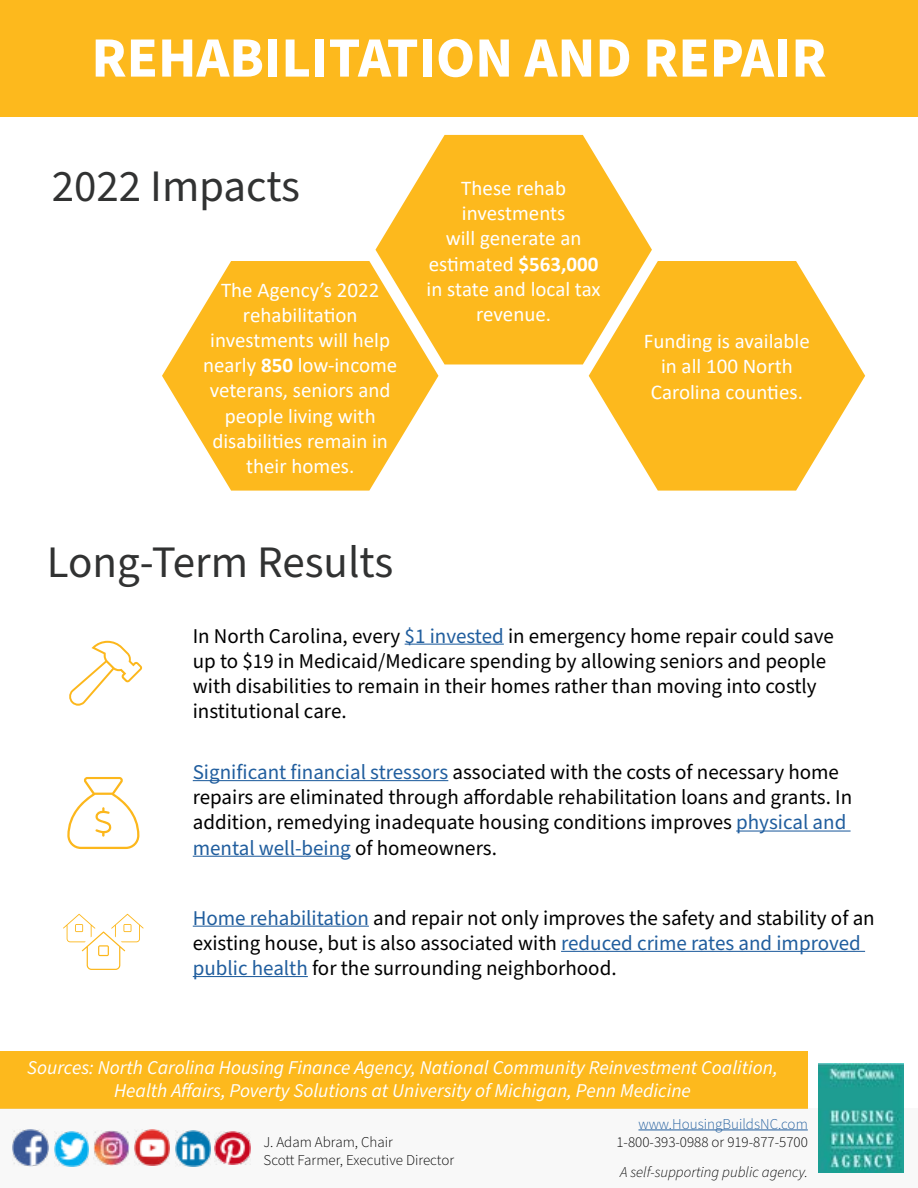
<style>
.page{position:relative;width:918px;height:1188px;background:#fff}
.page>*{position:absolute;margin:0;border:0;box-sizing:border-box;transform-origin:0 0}
.t1{font:700 57px "Source Sans Pro";color:#fff}
.t2{font:45px "Source Sans Pro";color:#313232}
.t3{font:21px/25.2px "Source Sans Pro";color:#000}
.t4{font:21px/25.2px "Calibri";color:#fff;text-align:center}
.t5{font:italic 19.5px/23.4px "Source Sans Pro";color:#fff;text-align:center}
.t6{font:300 15px/18px "Source Sans Pro";color:#000}
.t7{font:italic 300 15px "Source Sans Pro";color:#000}
.t8{font:300 15px "Source Sans Pro";color:#215e9e}
.s1{font-weight:700}
.s2{color:#215e9e}
</style>
<div class="page">
<div style="left:0;top:0;width:918px;height:116px;background:#fdb91d"></div>
<hr style="left:405px;top:644px;width:99px;height:1px;background:#215e9e">
<hr style="left:193px;top:780px;width:255px;height:1px;background:#215e9e">
<hr style="left:736px;top:831px;width:115px;height:1px;background:#215e9e">
<hr style="left:193px;top:856px;width:158px;height:1px;background:#215e9e">
<hr style="left:193px;top:926px;width:176px;height:1px;background:#215e9e">
<hr style="left:561px;top:951px;width:304px;height:1px;background:#215e9e">
<hr style="left:193px;top:976px;width:115px;height:1px;background:#215e9e">
<div style="left:0;top:1051px;width:808px;height:57px;background:#fdb91d"></div>
<div style="left:0;top:1108px;width:918px;height:80px;background:#f8f8f8"></div>
<img style="left:12px;top:1129px;width:37px;height:37px">
<img style="left:54px;top:1132px;width:35px;height:34px">
<img style="left:94px;top:1130px;width:35px;height:36px">
<img style="left:134px;top:1130px;width:36px;height:35px">
<img style="left:175px;top:1131px;width:35px;height:35px">
<hr style="left:638px;top:1130px;width:170px;height:1px;background:#215e9e">
<img style="left:818px;top:1063px;width:86px;height:110px">
<img style="left:215px;top:1131px;width:35px;height:33px">
<svg style="left:375px;top:135px;width:277px;height:229px;fill:#fdb91d"></svg>
<svg style="left:162px;top:261px;width:276px;height:230px;fill:#fdb91d"></svg>
<svg style="left:589px;top:261px;width:276px;height:230px;fill:#fdb91d"></svg>
<svg style="left:69px;top:641px;width:73px;height:65px"></svg>
<svg style="left:67px;top:777px;width:72px;height:72px"></svg>
<svg style="left:63px;top:914px;width:81px;height:56px"></svg>
<h1 class="t1" style="left:91px;top:19px;width:737px">REHABILITATION AND REPAIR</h1>
<h2 class="t2" style="left:52px;top:156px;width:250px">2022 Impacts</h2>
<p class="t4" style="left:203px;top:276px;width:196px">The Agency’s 2022 rehabilitation investments will help nearly <span class="s1">850</span> low-income veterans, seniors and people living with disabilities remain in their homes.</p>
<p class="t4" style="left:427px;top:175px;width:176px">These rehab investments<br>will generate an estimated <span class="s1">$563,000 </span>in state and local tax revenue.</p>
<p class="t4" style="left:644px;top:328px;width:167px">Funding is available in all 100 North<br>Carolina counties.</p>
<h2 class="t2" style="left:47px;top:532px;width:348px">Long-Term Results</h2>
<p class="t3" style="left:193px;top:624px;width:643px">In North Carolina, every <span class="s2">$1 invested</span> in emergency home repair could save up to $19 in Medicaid/Medicare spending by allowing seniors and people with disabilities to remain in their homes rather than moving into costly institutional care.</p>
<p class="t3" style="left:193px;top:760px;width:661px"><span class="s2">Significant financial stressors</span> associated with the costs of necessary home repairs are eliminated through affordable rehabilitation loans and grants. In addition, remedying inadequate housing conditions improves <span class="s2">physical and mental well-being</span> of homeowners.</p>
<p class="t3" style="left:193px;top:906px;width:683px"><span class="s2">Home rehabilitation</span> and repair not only improves the safety and stability of an existing house, but is also associated with <span class="s2">reduced crime rates and improved public health</span> for the surrounding neighborhood.</p>
<p class="t5" style="left:27px;top:1056px;width:752px">Sources: North Carolina Housing Finance Agency, National Community Reinvestment Coalition,<br>Health Affairs, Poverty Solutions at University of Michigan, Penn Medicine</p>
<p class="t6" style="left:264px;top:1134px;width:192px">J. Adam Abram, Chair<br>Scott Farmer, Executive Director</p>
<p class="t8" style="left:638px;top:1114px;width:171px">www.HousingBuildsNC.com</p>
<p class="t6" style="left:617px;top:1133px;width:193px">1-800-393-0988 or 919-877-5700</p>
<p class="t7" style="left:620px;top:1162px;width:189px">A self-supporting public agency.</p>
</div>
